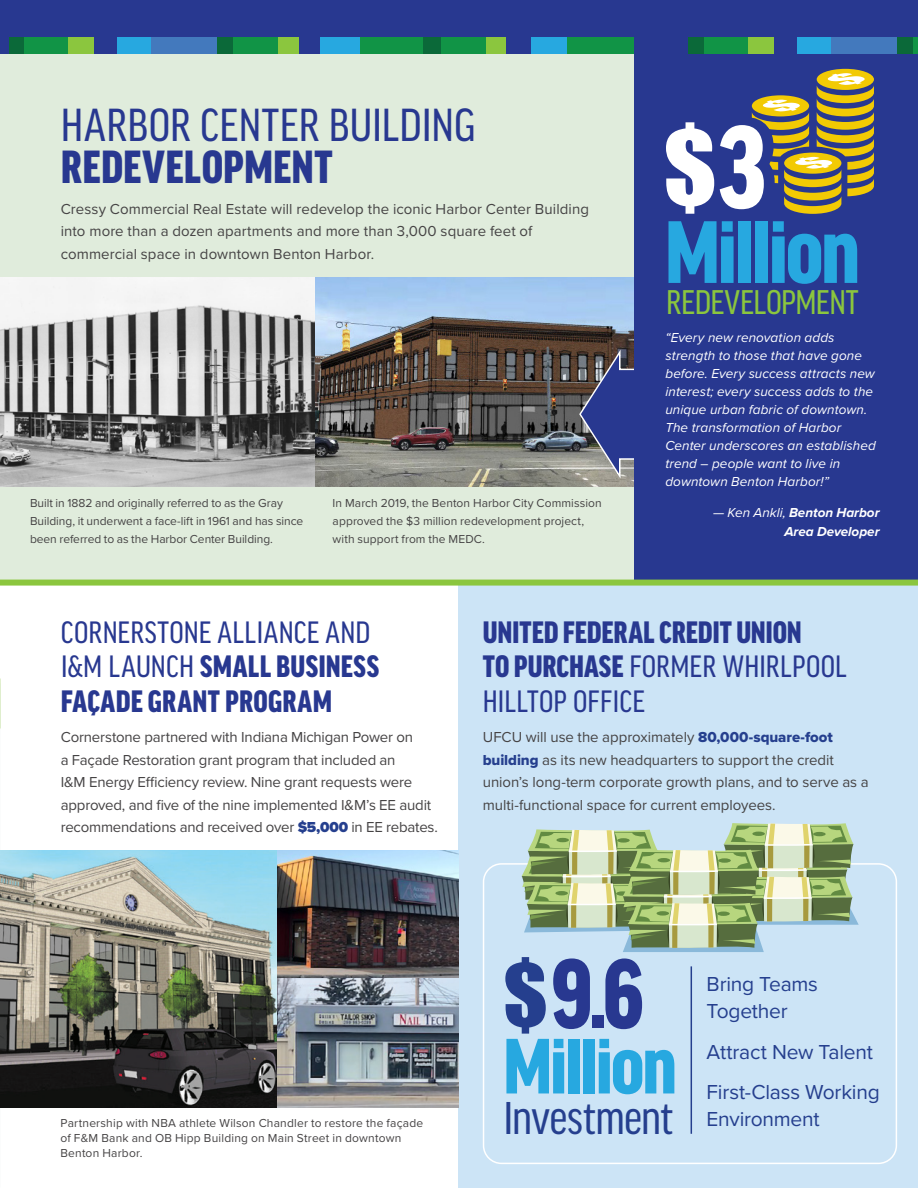
<style>
.page{position:relative;width:918px;height:1188px;background:#fff}
.page>*{position:absolute;margin:0;border:0;box-sizing:border-box;transform-origin:0 0}
.Subheads{font:900 condensed 125.1px "Good Headline Pro";color:#fff}
.Subheads-2{font:900 condensed 105px "Good Headline Pro";color:#283890}
.Body_Copy{font:97.65px "Impact";color:#fff}
.Body_Copy-2{font:900 condensed 94.2px "Good Headline Pro";letter-spacing:-.03em;color:#27a8e0}
.Body_Copy-3{font:900 condensed 83.4px "Good Headline Pro";letter-spacing:-.03em;color:#27a8e0}
.Body_Copy-4{font:81.75px "Impact";color:#253f8e}
.Subheads-3{font:condensed 49.5px/42px "Good Headline Pro";letter-spacing:.005em;color:#283890}
.Body_Copy-5{font:condensed 49.05px "Good Headline Pro";letter-spacing:-.015em;color:#253f8e}
.Body_Copy-6{font:condensed 36.6px "Good Headline Pro";letter-spacing:-.015em;color:#8bc63e}
.Subheads-4{font:condensed 33px/34.5px "Good Headline Pro";letter-spacing:.01em;color:#283890}
.Subheads-5{font:900 condensed 33px/34.5px "Good Headline Pro";letter-spacing:-.005em;color:#283890}
.Body_Copy-7{font:21px/27px "Proxima Nova";letter-spacing:-.01em;color:#253f8e}
.Body_Copy-8{font:15px/22.5px "Proxima Nova";letter-spacing:-.005em;color:#454344}
.Body_Copy-9{font:italic 13.5px/18px "Proxima Nova";letter-spacing:.005em;color:#fff}
.Body_Copy-10{font:italic 700 13.5px/19.5px "Proxima Nova";color:#fff;text-align:right}
.Body_Copy-11{font:12px/18px "Proxima Nova";letter-spacing:.005em;color:#454344}
.s1{font-weight:900}
.s2{font-weight:400}
.s3{font-weight:900;color:#253f8e}
.s4{font-family:"Proxima Nova Extrabld";color:#253f8e}
</style>
<div class="page">
<div style="left:459px;top:581px;width:459px;height:607px;background:#cce4f6"></div>
<div style="left:0;top:54px;width:918px;height:528px;background:#e0ecdc"></div>
<img style="left:314px;top:278px;width:320px;height:208px">
<div style="left:0;top:0;width:918px;height:38px;background:#283890"></div>
<div style="left:68px;top:38px;width:26px;height:16px;background:#8bc63e"></div>
<div style="left:24px;top:38px;width:44px;height:16px;background:#119446"></div>
<div style="left:6px;top:38px;width:18px;height:16px;background:#0b6939"></div>
<div style="left:94px;top:38px;width:23px;height:16px;background:#283890"></div>
<div style="left:117px;top:38px;width:35px;height:16px;background:#27a8e0"></div>
<div style="left:152px;top:38px;width:65px;height:16px;background:#4379bd"></div>
<div style="left:278px;top:38px;width:21px;height:16px;background:#8bc63e"></div>
<div style="left:232px;top:38px;width:46px;height:16px;background:#119446"></div>
<div style="left:217px;top:38px;width:15px;height:16px;background:#0b6939"></div>
<div style="left:299px;top:38px;width:21px;height:16px;background:#283890"></div>
<div style="left:320px;top:38px;width:41px;height:16px;background:#27a8e0"></div>
<div style="left:361px;top:38px;width:65px;height:16px;background:#119446"></div>
<div style="left:485px;top:38px;width:21px;height:16px;background:#8bc63e"></div>
<div style="left:441px;top:38px;width:44px;height:16px;background:#119446"></div>
<div style="left:424px;top:38px;width:17px;height:16px;background:#0b6939"></div>
<div style="left:506px;top:38px;width:25px;height:16px;background:#283890"></div>
<div style="left:531px;top:38px;width:36px;height:16px;background:#27a8e0"></div>
<div style="left:567px;top:38px;width:67px;height:16px;background:#119446"></div>
<div style="left:0;top:38px;width:8px;height:16px;background:#283890"></div>
<div style="left:747px;top:38px;width:27px;height:16px;background:#8bc63e"></div>
<div style="left:703px;top:38px;width:44px;height:16px;background:#119446"></div>
<div style="left:686px;top:38px;width:17px;height:16px;background:#0b6939"></div>
<div style="left:774px;top:38px;width:23px;height:16px;background:#283890"></div>
<div style="left:797px;top:38px;width:35px;height:16px;background:#27a8e0"></div>
<div style="left:832px;top:38px;width:65px;height:16px;background:#4379bd"></div>
<div style="left:912px;top:38px;width:6px;height:16px;background:#119446"></div>
<div style="left:897px;top:38px;width:15px;height:16px;background:#0b6939"></div>
<div style="left:634px;top:38px;width:54px;height:16px;background:#283890"></div>
<svg style="left:0;top:278px;width:314px;height:208px"></svg>
<img style="left:0;top:850px;width:459px;height:257px">
<hr style="left:691px;top:966px;width:1px;height:168px;background:#253f8e">
<div style="left:483px;top:863px;width:414px;height:301px;border:2px solid #fff;border-radius:18px"></div>
<svg style="left:522px;top:823px;width:337px;height:129px"></svg>
<svg style="left:577px;top:345px;width:57px;height:133px;background:#53587e"></svg>
<div style="left:634px;top:54px;width:284px;height:528px;background:#283890"></div>
<div style="left:817px;top:69px;width:57px;height:21px;background:#f2ca04;border-radius:50%"></div>
<svg style="left:752px;top:73px;width:122px;height:141px"></svg>
<div style="left:0;top:580px;width:918px;height:6px;background:#8bc63e"></div>
<img style="left:0;top:935px;width:1px;height:226px">
<p class="Subheads-3" style="left:61px;top:104px;width:416px">HARBOR CENTER BUILDING<br><span class="s1">REDEVELOPMENT</span></p>
<p class="Body_Copy-8" style="left:61px;top:197px;width:530px">Cressy Commercial Real Estate will redevelop the iconic Harbor Center Building into more than a dozen apartments and more than 3,000 square feet of commercial space in downtown Benton Harbor.</p>
<p class="Body_Copy-11" style="left:30px;top:494px;width:275px">Built in 1882 and originally referred to as the Gray<br>Building, it underwent a face-lift in 1961 and has since been referred to as the Harbor Center Building.</p>
<p class="Body_Copy-11" style="left:333px;top:494px;width:271px">In March 2019, the Benton Harbor City Commission approved the $3 million redevelopment project, with support from the MEDC.</p>
<p class="Body_Copy" style="left:663px;top:92px;width:55px">$</p>
<p class="Body_Copy-2" style="left:665px;top:208px;width:197px">Million</p>
<p class="Body_Copy-6" style="left:666px;top:283px;width:194px">REDEVELOPMENT</p>
<p class="Subheads" style="left:718px;top:109px;width:50px">3</p>
<p class="Body_Copy-9" style="left:665px;top:328px;width:212px">“Every new renovation adds strength to those that have gone before. Every success attracts new interest; every success adds to the unique urban fabric of downtown.<br>The transformation of Harbor<br>Center underscores an established trend – people want to live in downtown Benton Harbor!”</p>
<p class="Body_Copy-10" style="left:713px;top:502px;width:168px"><span class="s2">— Ken Ankli,</span> Benton Harbor<br>Area Developer</p>
<p class="Subheads-4" style="left:61px;top:615px;width:320px">CORNERSTONE ALLIANCE AND<br>I&amp;M LAUNCH <span class="s1">SMALL BUSINESS<br>FAÇADE GRANT PROGRAM</span></p>
<p class="Subheads-5" style="left:483px;top:615px;width:365px">UNITED FEDERAL CREDIT UNION<br>TO PURCHASE <span class="s2">FORMER WHIRLPOOL<br>HILLTOP OFFICE</span></p>
<p class="Body_Copy-8" style="left:61px;top:725px;width:379px">Cornerstone partnered with Indiana Michigan Power on<br>a Façade Restoration grant program that included an<br>I&amp;M Energy Efficiency review. Nine grant requests were approved, and five of the nine implemented I&amp;M’s EE audit recommendations and received over <span class="s3">$5,000</span> in EE rebates.</p>
<p class="Body_Copy-8" style="left:483px;top:725px;width:387px">UFCU will use the approximately <span class="s4">80,000-square-foot building</span> as its new headquarters to support the credit union’s long-term corporate growth plans, and to serve as a multi-functional space for current employees.</p>
<p class="Body_Copy-11" style="left:61px;top:1115px;width:364px;line-height:15px">Partnership with NBA athlete Wilson Chandler to restore the façade of F&amp;M Bank and OB Hipp Building on Main Street in downtown<br>Benton Harbor.</p>
<p class="Body_Copy-4" style="left:503px;top:932px;width:46px">$</p>
<p class="Subheads-2" style="left:551px;top:945px;width:94px">9.6</p>
<p class="Body_Copy-3" style="left:503px;top:1028px;width:175px">Million</p>
<p class="Body_Copy-5" style="left:503px;top:1092px;width:172px">Investment</p>
<p class="Body_Copy-7" style="left:707px;top:970px;width:113px">Bring Teams<br>Together</p>
<p class="Body_Copy-7" style="left:707px;top:1037px;width:168px">Attract New Talent</p>
<p class="Body_Copy-7" style="left:707px;top:1078px;width:175px">First-Class Working<br>Environment</p>
</div>
